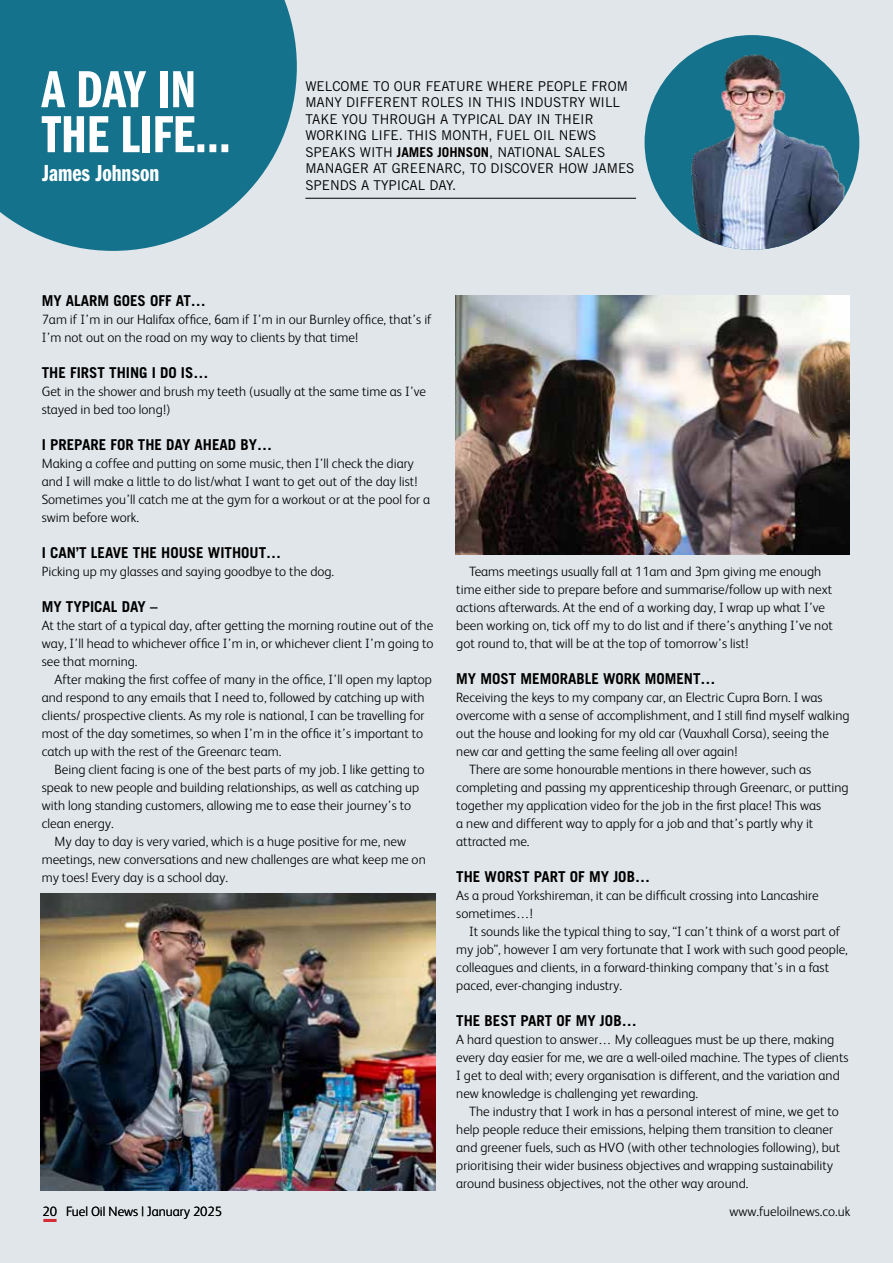
<style>
.page{position:relative;width:893px;height:1263px;background:#e1e6ea}
.page>*{position:absolute;margin:0;border:0;box-sizing:border-box;transform-origin:0 0}
.t1{font:54px/45px "Franklin Gothic LT Pro Dm Cm";color:#fff}
.t2{font:24px "Franklin Gothic LT Pro Dm Cm";color:#fff}
.t3{font:700 15px "Trade Gothic LT Std";color:#000}
.t4{font:300 13.5px/18px "FS Albert";color:#000}
.t5{font:13.5px/16.5px "Trade Gothic LT Std";color:#000}
.s1{font-weight:700}
</style>
<div class="page">
<svg style="left:0;top:0;width:297px;height:251px;fill:#15728c"></svg>
<hr style="left:305px;top:198px;width:331px;height:1px;background:#000">
<img style="left:646px;top:40px;width:213px;height:210px">
<img style="left:455px;top:296px;width:394px;height:259px">
<img style="left:41px;top:893px;width:394px;height:298px">
<svg style="left:44px;top:1219px;width:12px;height:3px"></svg>
<h1 class="t1" style="left:42px;top:68px;width:191px">A DAY IN<br>THE LIFE…</h1>
<h2 class="t2" style="left:42px;top:160px;width:119px">James Johnson</h2>
<p class="t5" style="left:305px;top:77px;width:331px">WELCOME TO OUR FEATURE WHERE PEOPLE FROM MANY DIFFERENT ROLES IN THIS INDUSTRY WILL TAKE YOU THROUGH A TYPICAL DAY IN THEIR WORKING LIFE. THIS MONTH, FUEL OIL NEWS SPEAKS WITH <span class="s1">JAMES JOHNSON</span>, NATIONAL SALES MANAGER AT GREENARC, TO DISCOVER HOW JAMES SPENDS A TYPICAL DAY.</p>
<p class="t3" style="left:42px;top:291px;width:166px">MY ALARM GOES OFF AT…</p>
<p class="t4" style="left:42px;top:310px;width:392px">7am if I’m in our Halifax office, 6am if I’m in our Burnley office, that’s if<br>I’m not out on the road on my way to clients by that time!</p>
<p class="t3" style="left:42px;top:363px;width:168px">THE FIRST THING I DO IS…</p>
<p class="t4" style="left:42px;top:382px;width:386px">Get in the shower and brush my teeth (usually at the same time as I’ve stayed in bed too long!)</p>
<p class="t3" style="left:42px;top:435px;width:232px">I PREPARE FOR THE DAY AHEAD BY…</p>
<p class="t4" style="left:42px;top:454px;width:390px">Making a coffee and putting on some music, then I’ll check the diary and I will make a little to do list/what I want to get out of the day list!<br>Sometimes you’ll catch me at the gym for a workout or at the pool for a swim before work.</p>
<p class="t3" style="left:42px;top:543px;width:241px">I CAN’T LEAVE THE HOUSE WITHOUT…</p>
<p class="t4" style="left:42px;top:562px;width:294px">Picking up my glasses and saying goodbye to the dog.</p>
<p class="t3" style="left:42px;top:597px;width:117px">MY TYPICAL DAY –</p>
<p class="t4" style="left:42px;top:616px;width:393px;text-align:justify">At the start of a typical day, after getting the morning routine out of the way, I’ll head to whichever office I’m in, or whichever client I’m going to see that morning.</p>
<p class="t4" style="left:42px;top:670px;width:392px;text-indent:13px">After making the first coffee of many in the office, I’ll open my laptop and respond to any emails that I need to, followed by catching up with clients/ prospective clients. As my role is national, I can be travelling for most of the day sometimes, so when I’m in the office it’s important to catch up with the rest of the Greenarc team.</p>
<p class="t4" style="left:42px;top:760px;width:384px;text-indent:13px">Being client facing is one of the best parts of my job. I like getting to speak to new people and building relationships, as well as catching up with long standing customers, allowing me to ease their journey’s to clean energy.</p>
<p class="t4" style="left:42px;top:832px;width:385px;text-indent:13px">My day to day is very varied, which is a huge positive for me, new meetings, new conversations and new challenges are what keep me on my toes! Every day is a school day.</p>
<p class="t4" style="left:456px;top:562px;width:378px;text-indent:13px">Teams meetings usually fall at 11am and 3pm giving me enough time either side to prepare before and summarise/follow up with next actions afterwards. At the end of a working day, I wrap up what I’ve been working on, tick off my to do list and if there’s anything I’ve not got round to, that will be at the top of tomorrow’s list!</p>
<p class="t3" style="left:456px;top:669px;width:261px">MY MOST MEMORABLE WORK MOMENT…</p>
<p class="t4" style="left:456px;top:688px;width:368px">Receiving the keys to my company car, an Electric Cupra Born. I was</p>
<p class="t4" style="left:456px;top:706px;width:395px">overcome with a sense of accomplishment, and I still find myself walking</p>
<p class="t4" style="left:456px;top:724px;width:374px">out the house and looking for my old car (Vauxhall Corsa), seeing the</p>
<p class="t4" style="left:456px;top:742px;width:283px">new car and getting the same feeling all over again!</p>
<p class="t4" style="left:469px;top:760px;width:344px">There are some honourable mentions in there however, such as</p>
<p class="t4" style="left:456px;top:778px;width:394px">completing and passing my apprenticeship through Greenarc, or putting</p>
<p class="t4" style="left:456px;top:796px;width:366px">together my application video for the job in the first place! This was</p>
<p class="t4" style="left:456px;top:814px;width:359px">a new and different way to apply for a job and that’s partly why it</p>
<p class="t4" style="left:456px;top:832px;width:75px">attracted me.</p>
<p class="t3" style="left:456px;top:867px;width:195px">THE WORST PART OF MY JOB…</p>
<p class="t4" style="left:456px;top:886px;width:364px">As a proud Yorkshireman, it can be difficult crossing into Lancashire sometimes…!</p>
<p class="t4" style="left:456px;top:922px;width:393px;text-indent:13px">It sounds like the typical thing to say, “I can’t think of a worst part of my job”, however I am very fortunate that I work with such good people, colleagues and clients, in a forward-thinking company that’s in a fast paced, ever-changing industry.</p>
<p class="t3" style="left:456px;top:1011px;width:182px">THE BEST PART OF MY JOB…</p>
<p class="t4" style="left:456px;top:1030px;width:394px">A hard question to answer… My colleagues must be up there, making every day easier for me, we are a well-oiled machine. The types of clients I get to deal with; every organisation is different, and the variation and new knowledge is challenging yet rewarding.</p>
<p class="t4" style="left:456px;top:1102px;width:385px;text-indent:13px">The industry that I work in has a personal interest of mine, we get to help people reduce their emissions, helping them transition to cleaner and greener fuels, such as HVO (with other technologies following), but prioritising their wider business objectives and wrapping sustainability around business objectives, not the other way around.</p>
<p class="t4" style="left:43px;top:1202px;width:181px">20 Fuel Oil News | January 2025</p>
<p class="t4" style="left:729px;top:1202px;width:123px">www.fueloilnews.co.uk</p>
</div>
